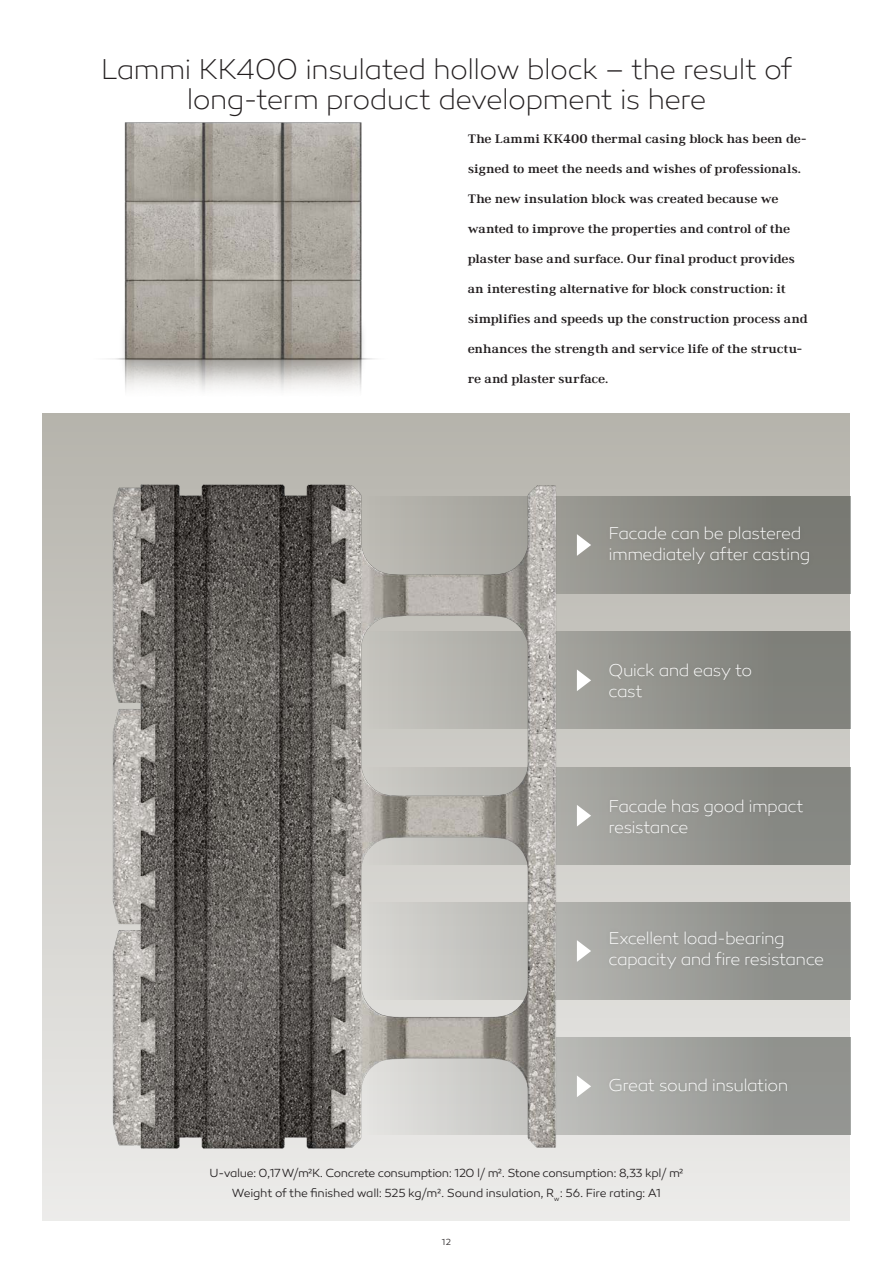
<style>
.page{position:relative;width:893px;height:1263px;background:#fff}
.page>*{position:absolute;margin:0;border:0;box-sizing:border-box;transform-origin:0 0}
.t1{font:200 29.25px "Canaro";letter-spacing:-.03em;color:#231f20}
.t2{font:200 17.55px/21px "Canaro";letter-spacing:-.035em;color:#fff}
.t3{font:700 expanded 12.75px "Ethos";letter-spacing:-.01em;color:#231f20}
.kuvateksti_black{font:300 12px "Canaro";letter-spacing:-.03em;color:#231f20}
.t4{font:300 9px "Canaro";color:#231f20}
</style>
<div class="page">
<div style="left:43px;top:413px;width:807px;height:807px;background:linear-gradient(to bottom,#b5b3ac,#ececea)"></div>
<img style="left:85px;top:122px;width:305px;height:332px">
<svg style="left:569px;top:496px;width:281px;height:98px;background:#868680"></svg>
<svg style="left:569px;top:1037px;width:281px;height:98px;background:#a0a19d"></svg>
<svg style="left:569px;top:902px;width:281px;height:98px;background:#9a9b97"></svg>
<svg style="left:569px;top:767px;width:281px;height:98px;background:#93948f"></svg>
<svg style="left:569px;top:631px;width:281px;height:98px;background:#8b8c86"></svg>
<img style="left:99px;top:475px;width:470px;height:685px">
<svg style="left:577px;top:1075px;width:14px;height:22px"></svg>
<svg style="left:577px;top:534px;width:14px;height:22px"></svg>
<svg style="left:577px;top:669px;width:14px;height:22px"></svg>
<svg style="left:577px;top:805px;width:14px;height:21px"></svg>
<svg style="left:577px;top:940px;width:14px;height:22px"></svg>
<div style="left:605px;top:522px;width:209px;height:48px;background:#231f20;opacity:.1"></div>
<div style="left:604px;top:1073px;width:188px;height:23px;background:#231f20;opacity:.1"></div>
<div style="left:604px;top:658px;width:153px;height:44px;background:#231f20;opacity:.1"></div>
<div style="left:605px;top:794px;width:203px;height:45px;background:#231f20;opacity:.1"></div>
<div style="left:604px;top:926px;width:224px;height:48px;background:#231f20;opacity:.1"></div>
<p class="t1" style="left:101px;top:52px;width:693px">Lammi KK400 insulated hollow block – the result of</p>
<p class="t1" style="left:186px;top:82px;width:521px">long-term product development is here</p>
<p class="t3" style="left:468px;top:131px;width:340px">The Lammi KK400 thermal casing block has been de-</p>
<p class="t3" style="left:468px;top:161px;width:335px">signed to meet the needs and wishes of professionals.</p>
<p class="t3" style="left:468px;top:191px;width:312px">The new insulation block was created because we</p>
<p class="t3" style="left:468px;top:221px;width:324px">wanted to improve the properties and control of the</p>
<p class="t3" style="left:468px;top:251px;width:329px">plaster base and surface. Our final product provides</p>
<p class="t3" style="left:468px;top:281px;width:319px">an interesting alternative for block construction: it</p>
<p class="t3" style="left:468px;top:311px;width:341px">simplifies and speeds up the construction process and</p>
<p class="t3" style="left:468px;top:341px;width:336px">enhances the strength and service life of the structu-</p>
<p class="t3" style="left:468px;top:371px;width:142px">re and plaster surface.</p>
<p class="t2" style="left:609px;top:523px;width:203px">Facade can be plastered immediately after casting</p>
<p class="t2" style="left:609px;top:660px;width:145px">Quick and easy to cast</p>
<p class="t2" style="left:609px;top:796px;width:197px">Facade has good impact resistance</p>
<p class="t2" style="left:609px;top:928px;width:178px">Excellent load-bearing</p>
<p class="t2" style="left:609px;top:949px;width:217px">capacity and fire resistance</p>
<p class="t2" style="left:609px;top:1075px;width:181px">Great sound insulation</p>
<p class="kuvateksti_black" style="left:209px;top:1166px;width:475px">U-value: 0,17 W/m²K. Concrete consumption: 120 l/ m². Stone consumption: 8,33 kpl/ m²</p>
<p class="kuvateksti_black" style="left:232px;top:1186px;width:431px">Weight of the finished wall: 525 kg/m². Sound insulation, R<sub>w</sub>: 56. Fire rating: A1</p>
<p class="t4" style="left:442px;top:1237px;width:10px">12</p>
</div>
